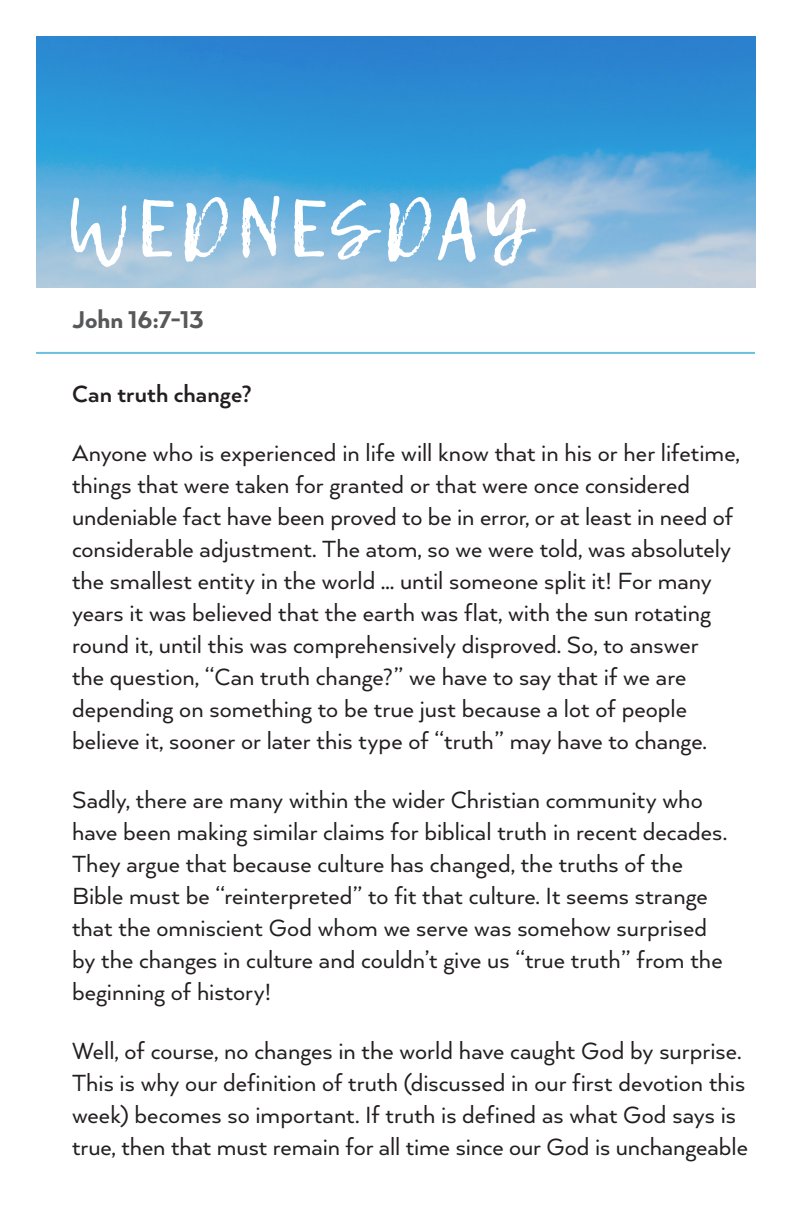
<style>
.page{position:relative;width:792px;height:1224px;background:#fff}
.page>*{position:absolute;margin:0;border:0;box-sizing:border-box;transform-origin:0 0}
.Big_weekday_title{font:80px "Lemon Tuesday";letter-spacing:.06em;color:#fff}
.Weekly_verses{font:800 28px "Arquitecta";letter-spacing:-.005em;color:#57585a}
.Body{font:27px/32px "Arquitecta";color:#231f20}
.Body-2{font:700 27px "Arquitecta";color:#231f20}
</style>
<div class="page">
<img style="left:36px;top:36px;width:720px;height:252px">
<hr style="left:36px;top:352px;width:719px;height:2px;background:#6ac0df">
<p class="Big_weekday_title" style="left:66px;top:182px;width:465px">WEDNESDAY</p>
<p class="Weekly_verses" style="left:72px;top:302px;width:133px">John 16:7-13</p>
<p class="Body-2" style="left:72px;top:377px;width:181px">Can truth change?</p>
<p class="Body" style="left:72px;top:436px;width:669px">Anyone who is experienced in life will know that in his or her lifetime, things that were taken for granted or that were once considered undeniable fact have been proved to be in error, or at least in need of considerable adjustment. The atom, so we were told, was absolutely the smallest entity in the world … until someone split it! For many years it was believed that the earth was flat, with the sun rotating round it, until this was comprehensively disproved. So, to answer<br>the question, “Can truth change?” we have to say that if we are depending on something to be true just because a lot of people believe it, sooner or later this type of “truth” may have to change.</p>
<p class="Body" style="left:72px;top:783px;width:656px">Sadly, there are many within the wider Christian community who have been making similar claims for biblical truth in recent decades.<br>They argue that because culture has changed, the truths of the Bible must be “reinterpreted” to fit that culture. It seems strange that the omniscient God whom we serve was somehow surprised by the changes in culture and couldn’t give us “true truth” from the beginning of history!</p>
<p class="Body" style="left:72px;top:1034px;width:678px">Well, of course, no changes in the world have caught God by surprise.<br>This is why our definition of truth (discussed in our first devotion this week) becomes so important. If truth is defined as what God says is true, then that must remain for all time since our God is unchangeable</p>
</div>
